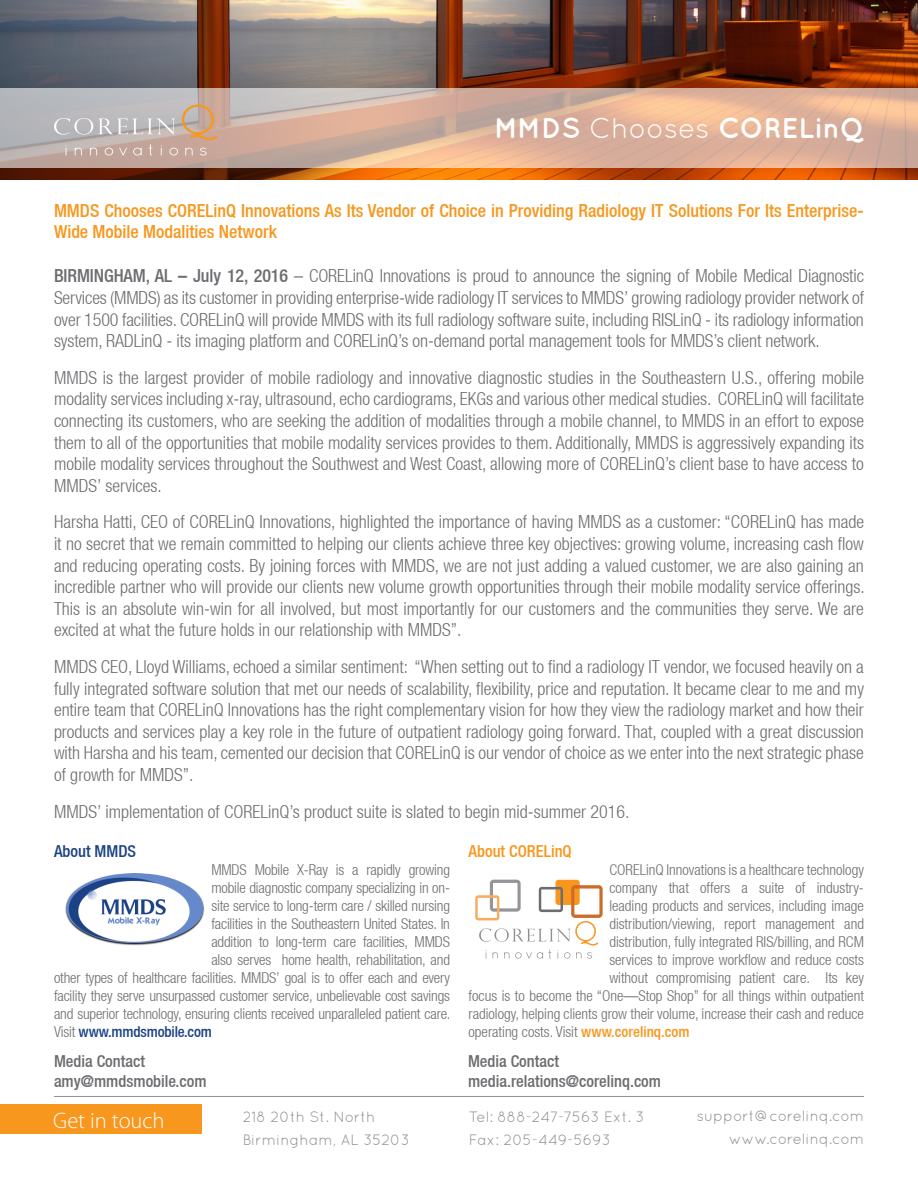
<style>
.page{position:relative;width:918px;height:1188px;background:#fff}
.page>*{position:absolute;margin:0;border:0;box-sizing:border-box;transform-origin:0 0}
.t1{font:700 28.5px "Quicksand";color:#fff}
.t2{font:300 22.5px "Myriad Pro";color:#fff}
.t3{font:300 condensed 18px/21.6px "Helvetica Neue LT";color:#6c6d70;text-align:justify}
.t4{font:500 condensed 18px/21.6px "Helvetica Neue LT";color:#f7971d}
.t5{font:500 condensed 16.5px "Helvetica Neue LT";color:#6c6d70}
.t6{font:500 condensed 16.5px "Helvetica Neue LT";color:#f7971d}
.t7{font:500 condensed 16.5px "Helvetica Neue LT";color:#1d4385}
.t8{font:300 condensed 15px "Helvetica Neue LT";color:#6c6d70}
.t9{font:15px/22.5px "Quicksand";color:#8d8f92}
.t10{font:500 condensed 15px "Helvetica Neue LT";letter-spacing:-.01em;color:#1d4385}
.s1{font-weight:400}
.s2{font-weight:500}
.s3{font-weight:300;color:#6c6d70}
.s4{font-weight:500;color:#f7971d}
</style>
<div class="page">
<img style="left:0;top:0;width:918px;height:179px">
<svg style="left:0;top:88px;width:918px;height:80px;background:#d3b2a0"></svg>
<svg style="left:54px;top:118px;width:121px;height:17px;background:#c3c1c3"></svg>
<svg style="left:182px;top:105px;width:35px;height:35px"></svg>
<svg style="left:75px;top:148px;width:7px;height:8px"></svg>
<svg style="left:90px;top:148px;width:7px;height:8px"></svg>
<svg style="left:105px;top:148px;width:8px;height:8px"></svg>
<svg style="left:119px;top:148px;width:8px;height:8px"></svg>
<svg style="left:133px;top:148px;width:9px;height:8px"></svg>
<svg style="left:149px;top:144px;width:4px;height:12px"></svg>
<svg style="left:170px;top:148px;width:8px;height:8px"></svg>
<svg style="left:185px;top:148px;width:8px;height:8px"></svg>
<svg style="left:200px;top:148px;width:7px;height:7px"></svg>
<hr style="left:54px;top:1096px;width:810px;height:1px;background:#8d8f92">
<div style="left:0;top:1104px;width:201px;height:30px;background:#f7971d"></div>
<svg style="left:475px;top:880px;width:128px;height:79px"></svg>
<img style="left:65px;top:873px;width:140px;height:73px">
<h1 class="t1" style="left:494px;top:110px;width:371px">MMDS <span class="s1">Chooses</span> CORELinQ</h1>
<p class="t4" style="left:54px;top:199px;width:811px">MMDS Chooses CORELinQ Innovations As Its Vendor of Choice in Providing Radiology IT Solutions For Its Enterprise-<br>Wide Mobile Modalities Network</p>
<p class="t3" style="left:54px;top:265px;width:812px"><span class="s2">BIRMINGHAM, AL – July 12, 2016</span> – CORELinQ Innovations is proud to announce the signing of Mobile Medical Diagnostic Services (MMDS) as its customer in providing enterprise-wide radiology IT services to MMDS’ growing radiology provider network of over 1500 facilities. CORELinQ will provide MMDS with its full radiology software suite, including RISLinQ - its radiology information system, RADLinQ - its imaging platform and CORELinQ’s on-demand portal management tools for MMDS’s client network.</p>
<p class="t3" style="left:54px;top:367px;width:812px">MMDS is the largest provider of mobile radiology and innovative diagnostic studies in the Southeastern U.S., offering mobile modality services including x-ray, ultrasound, echo cardiograms, EKGs and various other medical studies. CORELinQ will facilitate connecting its customers, who are seeking the addition of modalities through a mobile channel, to MMDS in an effort to expose them to all of the opportunities that mobile modality services provides to them. Additionally, MMDS is aggressively expanding its mobile modality services throughout the Southwest and West Coast, allowing more of CORELinQ’s client base to have access to MMDS’ services.</p>
<p class="t3" style="left:54px;top:511px;width:812px">Harsha Hatti, CEO of CORELinQ Innovations, highlighted the importance of having MMDS as a customer: “CORELinQ has made it no secret that we remain committed to helping our clients achieve three key objectives: growing volume, increasing cash flow and reducing operating costs. By joining forces with MMDS, we are not just adding a valued customer, we are also gaining an incredible partner who will provide our clients new volume growth opportunities through their mobile modality service offerings.<br>This is an absolute win-win for all involved, but most importantly for our customers and the communities they serve. We are excited at what the future holds in our relationship with MMDS”.</p>
<p class="t3" style="left:54px;top:656px;width:812px">MMDS CEO, Lloyd Williams, echoed a similar sentiment: “When setting out to find a radiology IT vendor, we focused heavily on a fully integrated software solution that met our needs of scalability, flexibility, price and reputation. It became clear to me and my entire team that CORELinQ Innovations has the right complementary vision for how they view the radiology market and how their products and services play a key role in the future of outpatient radiology going forward. That, coupled with a great discussion with Harsha and his team, cemented our decision that CORELinQ is our vendor of choice as we enter into the next strategic phase of growth for MMDS”.</p>
<p class="t3" style="left:54px;top:800px;width:577px">MMDS’ implementation of CORELinQ’s product suite is slated to begin mid-summer 2016.</p>
<p class="t7" style="left:54px;top:842px;width:84px">About MMDS</p>
<p class="t6" style="left:469px;top:842px;width:105px">About CORELinQ</p>
<p class="t8" style="left:211px;top:861px;width:240px">MMDS Mobile X-Ray is a rapidly growing</p>
<p class="t8" style="left:211px;top:879px;width:240px">mobile diagnostic company specializing in on-</p>
<p class="t8" style="left:211px;top:897px;width:240px">site service to long-term care / skilled nursing</p>
<p class="t8" style="left:211px;top:915px;width:240px">facilities in the Southeastern United States. In</p>
<p class="t8" style="left:211px;top:933px;width:240px">addition to long-term care facilities, MMDS</p>
<p class="t8" style="left:211px;top:951px;width:240px">also serves home health, rehabilitation, and</p>
<p class="t8" style="left:54px;top:969px;width:398px">other types of healthcare facilities. MMDS’ goal is to offer each and every</p>
<p class="t8" style="left:54px;top:987px;width:398px">facility they serve unsurpassed customer service, unbelievable cost savings</p>
<p class="t8" style="left:54px;top:1005px;width:398px">and superior technology, ensuring clients received unparalleled patient care.</p>
<p class="t10" style="left:54px;top:1023px;width:160px"><span class="s3">Visit</span> www.mmdsmobile.com</p>
<p class="t8" style="left:609px;top:861px;width:256px">CORELinQ Innovations is a healthcare technology</p>
<p class="t8" style="left:609px;top:879px;width:256px">company that offers a suite of industry-</p>
<p class="t8" style="left:609px;top:897px;width:256px">leading products and services, including image</p>
<p class="t8" style="left:609px;top:915px;width:256px">distribution/viewing, report management and</p>
<p class="t8" style="left:609px;top:933px;width:256px">distribution, fully integrated RIS/billing, and RCM</p>
<p class="t8" style="left:609px;top:951px;width:256px">services to improve workflow and reduce costs</p>
<p class="t8" style="left:609px;top:969px;width:256px">without compromising patient care. Its key</p>
<p class="t8" style="left:469px;top:987px;width:397px">focus is to become the “One—Stop Shop” for all things within outpatient</p>
<p class="t8" style="left:469px;top:1005px;width:397px">radiology, helping clients grow their volume, increase their cash and reduce</p>
<p class="t8" style="left:469px;top:1023px;width:222px">operating costs. Visit <span class="s4">www.corelinq.com</span></p>
<p class="t5" style="left:54px;top:1052px;width:93px">Media Contact</p>
<p class="t5" style="left:54px;top:1071px;width:154px">amy@mmdsmobile.com</p>
<p class="t5" style="left:468px;top:1052px;width:93px">Media Contact</p>
<p class="t5" style="left:468px;top:1071px;width:195px">media.relations@corelinq.com</p>
<p class="t2" style="left:53px;top:1108px;width:113px">Get in touch</p>
<p class="t9" style="left:469px;top:1106px;width:177px">Tel: 888-247-7563 Ext. 3<br>Fax: 205-449-5693</p>
<p class="t9" style="left:697px;top:1105px;width:169px;text-align:right">support@corelinq.com www.corelinq.com</p>
<p class="t9" style="left:243px;top:1106px;width:169px">218 20th St. North<br>Birmingham, AL 35203</p>
</div>
